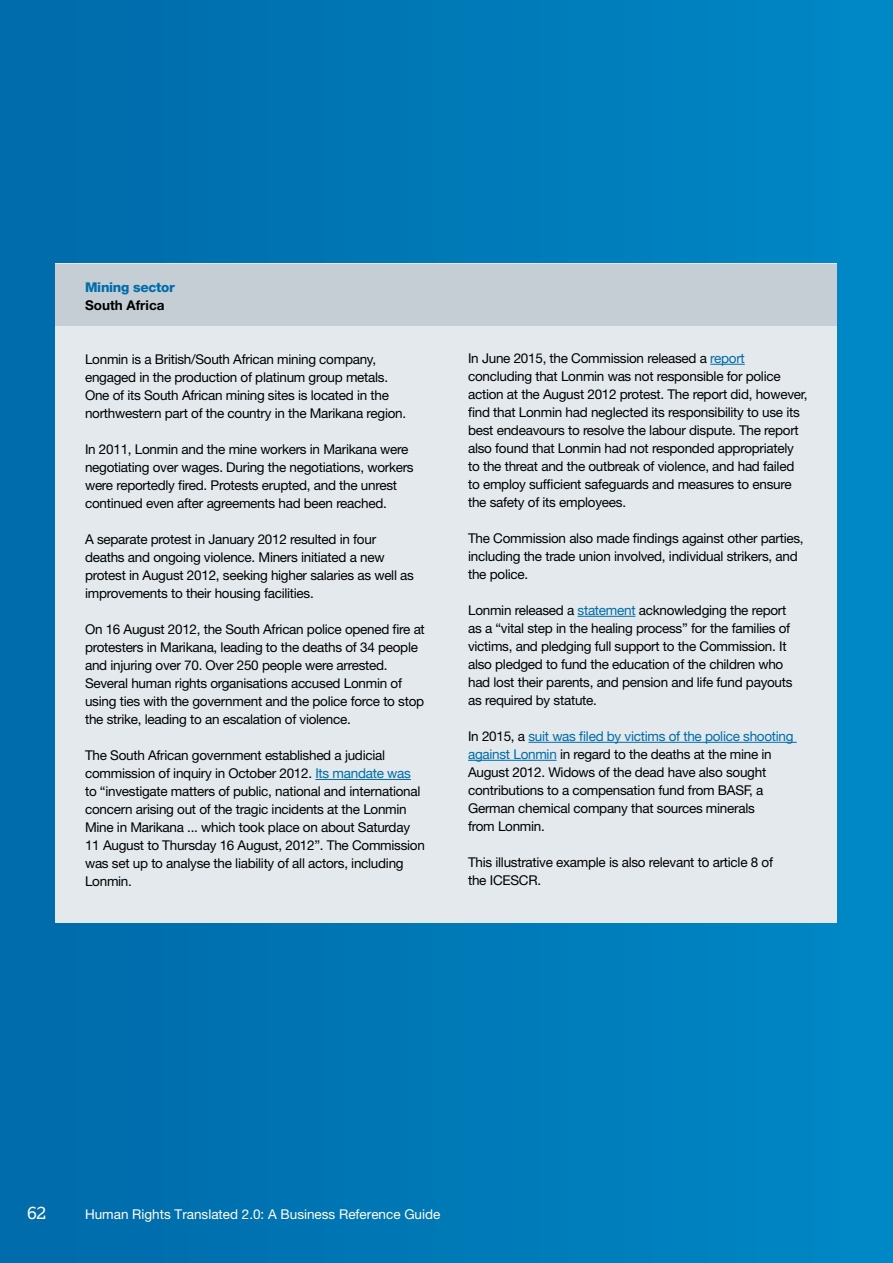
<style>
.page{position:relative;width:893px;height:1263px;background:#fff}
.page>*{position:absolute;margin:0;border:0;box-sizing:border-box;transform-origin:0 0}
.t1{font:18px "Lexia Da Ma";color:#fff}
.t2{font:13.5px/18px "Helvetica Neue";letter-spacing:-.02em;color:#000}
.t3{font:13.5px "Helvetica Neue";color:#fff}
.t4{font:800 13.5px "Helvetica Neue";letter-spacing:-.02em;color:#006cab}
.t5{font:700 13.5px "Helvetica Neue";color:#000}
.s1{color:#006cab}
</style>
<div class="page">
<div style="left:0;top:0;width:893px;height:1263px;background:linear-gradient(to right,#006aa9,#0088c6)"></div>
<div style="left:55px;top:264px;width:782px;height:659px;background:#e3e9ec"></div>
<div style="left:55px;top:264px;width:782px;height:61px;background:#c4ced4"></div>
<hr style="left:315px;top:779px;width:96px;height:1px;background:#006cab">
<hr style="left:710px;top:364px;width:35px;height:1px;background:#006cab">
<hr style="left:577px;top:616px;width:58px;height:1px;background:#006cab">
<hr style="left:528px;top:742px;width:269px;height:1px;background:#006cab">
<hr style="left:468px;top:760px;width:89px;height:1px;background:#006cab">
<p class="t4" style="left:85px;top:279px;width:91px">Mining sector</p>
<p class="t5" style="left:85px;top:297px;width:81px">South Africa</p>
<p class="t2" style="left:85px;top:350px;width:323px">Lonmin is a British/South African mining company, engaged in the production of platinum group metals.<br>One of its South African mining sites is located in the northwestern part of the country in the Marikana region.</p>
<p class="t2" style="left:85px;top:440px;width:330px">In 2011, Lonmin and the mine workers in Marikana were negotiating over wages. During the negotiations, workers were reportedly fired. Protests erupted, and the unrest continued even after agreements had been reached.</p>
<p class="t2" style="left:85px;top:530px;width:330px">A separate protest in January 2012 resulted in four deaths and ongoing violence. Miners initiated a new protest in August 2012, seeking higher salaries as well as improvements to their housing facilities.</p>
<p class="t2" style="left:85px;top:620px;width:341px">On 16 August 2012, the South African police opened fire at protesters in Marikana, leading to the deaths of 34 people and injuring over 70. Over 250 people were arrested.<br>Several human rights organisations accused Lonmin of using ties with the government and the police force to stop the strike, leading to an escalation of violence.</p>
<p class="t2" style="left:85px;top:746px;width:341px">The South African government established a judicial commission of inquiry in October 2012. <span class="s1">Its mandate was </span>to “investigate matters of public, national and international concern arising out of the tragic incidents at the Lonmin Mine in Marikana ... which took place on about Saturday 11 August to Thursday 16 August, 2012”. The Commission was set up to analyse the liability of all actors, including Lonmin.</p>
<p class="t2" style="left:468px;top:349px;width:341px">In June 2015, the Commission released a <span class="s1">report </span>concluding that Lonmin was not responsible for police action at the August 2012 protest. The report did, however, find that Lonmin had neglected its responsibility to use its best endeavours to resolve the labour dispute. The report also found that Lonmin had not responded appropriately to the threat and the outbreak of violence, and had failed to employ sufficient safeguards and measures to ensure the safety of its employees.</p>
<p class="t2" style="left:468px;top:529px;width:337px">The Commission also made findings against other parties, including the trade union involved, individual strikers, and the police.</p>
<p class="t2" style="left:468px;top:601px;width:326px">Lonmin released a <span class="s1">statement</span> acknowledging the report as a “vital step in the healing process” for the families of victims, and pledging full support to the Commission. It also pledged to fund the education of the children who had lost their parents, and pension and life fund payouts as required by statute.</p>
<p class="t2" style="left:468px;top:727px;width:327px">In 2015, a <span class="s1">suit was filed by victims of the police shooting against Lonmin</span> in regard to the deaths at the mine in August 2012. Widows of the dead have also sought contributions to a compensation fund from BASF, a German chemical company that sources minerals<br>from Lonmin.</p>
<p class="t2" style="left:468px;top:853px;width:306px">This illustrative example is also relevant to article 8 of the ICESCR.</p>
<h1 class="t1" style="left:27px;top:1201px;width:21px">62</h1>
<p class="t3" style="left:85px;top:1206px;width:357px">Human Rights Translated 2.0: A Business Reference Guide</p>
</div>
